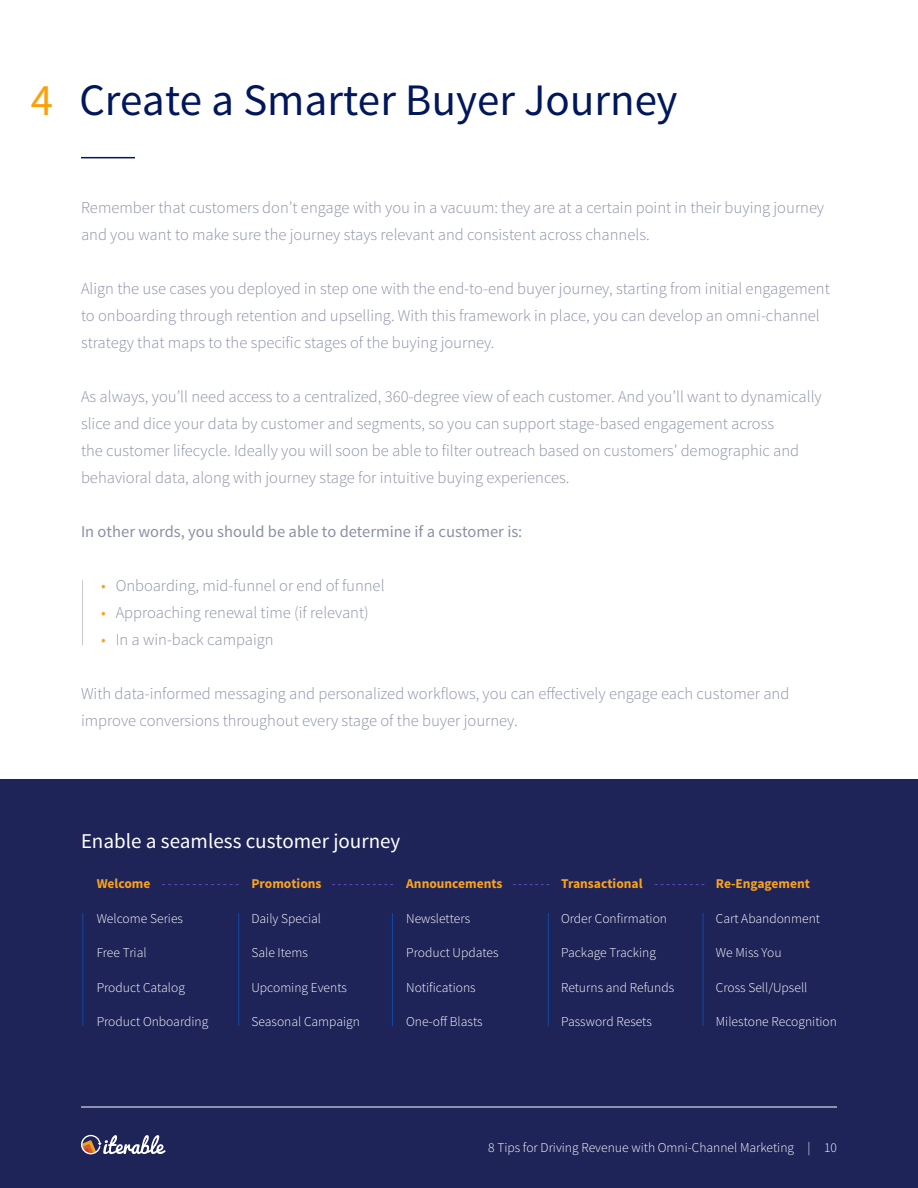
<style>
.page{position:relative;width:918px;height:1188px;background:#fff}
.page>*{position:absolute;margin:0;border:0;box-sizing:border-box;transform-origin:0 0}
.t1{font:45px "Source Sans Pro";color:#00175c}
.t2{font:45px "Source Sans Pro";color:#faa10a}
.t3{font:21px "Source Sans Pro";color:#fff}
.t4{font:300 16.5px/27px "Source Sans Pro";color:#8a91a6}
.t5{font:16.5px "Source Sans Pro";color:#8a91a6}
.t6{font:300 13.5px "Source Sans Pro";color:#fff}
.t7{font:700 13.5px "Source Sans Pro";color:#faa21b}
.s1{color:#faa21b}
</style>
<div class="page">
<div style="left:0;top:780px;width:918px;height:408px;background:#1e2358"></div>
<hr style="left:81px;top:157px;width:54px;height:1px;background:#00175c">
<hr style="left:82px;top:913px;width:1px;height:113px;background:#0074ff">
<hr style="left:392px;top:913px;width:1px;height:113px;background:#0074ff">
<hr style="left:238px;top:913px;width:1px;height:113px;background:#0074ff">
<hr style="left:548px;top:913px;width:1px;height:113px;background:#0074ff">
<hr style="left:703px;top:913px;width:1px;height:113px;background:#0074ff">
<svg style="left:162px;top:884px;width:77px;height:1px"></svg>
<svg style="left:332px;top:884px;width:61px;height:1px"></svg>
<svg style="left:513px;top:884px;width:36px;height:1px"></svg>
<svg style="left:655px;top:884px;width:49px;height:1px"></svg>
<hr style="left:82px;top:580px;width:1px;height:65px;background:#c4c8d2">
<svg style="left:81px;top:1135px;width:85px;height:19px"></svg>
<hr style="left:81px;top:1107px;width:756px;height:1px;background:#fff">
<h1 class="t2" style="left:31px;top:72px;width:24px">4</h1>
<h1 class="t1" style="left:80px;top:72px;width:600px">Create a Smarter Buyer Journey</h1>
<p class="t4" style="left:81px;top:194px;width:745px">Remember that customers don’t engage with you in a vacuum: they are at a certain point in their buying journey and you want to make sure the journey stays relevant and consistent across channels.</p>
<p class="t4" style="left:81px;top:275px;width:750px">Align the use cases you deployed in step one with the end-to-end buyer journey, starting from initial engagement to onboarding through retention and upselling. With this framework in place, you can develop an omni-channel strategy that maps to the specific stages of the buying journey.</p>
<p class="t4" style="left:81px;top:383px;width:742px">As always, you’ll need access to a centralized, 360-degree view of each customer. And you’ll want to dynamically slice and dice your data by customer and segments, so you can support stage-based engagement across<br>the customer lifecycle. Ideally you will soon be able to filter outreach based on customers’ demographic and behavioral data, along with journey stage for intuitive buying experiences.</p>
<p class="t5" style="left:81px;top:521px;width:443px">In other words, you should be able to determine if a customer is:</p>
<p class="t4" style="left:101px;top:572px;width:285px"><span class="s1">•</span> Onboarding, mid-funnel or end of funnel</p>
<p class="t4" style="left:101px;top:599px;width:269px"><span class="s1">•</span> Approaching renewal time (if relevant)</p>
<p class="t4" style="left:101px;top:626px;width:174px"><span class="s1">•</span> In a win-back campaign</p>
<p class="t4" style="left:81px;top:680px;width:710px">With data-informed messaging and personalized workflows, you can effectively engage each customer and improve conversions throughout every stage of the buyer journey.</p>
<p class="t3" style="left:81px;top:828px;width:321px">Enable a seamless customer journey</p>
<p class="t7" style="left:97px;top:875px;width:55px">Welcome</p>
<p class="t6" style="left:97px;top:910px;width:88px">Welcome Series</p>
<p class="t6" style="left:97px;top:945px;width:51px">Free Trial</p>
<p class="t6" style="left:97px;top:979px;width:90px">Product Catalog</p>
<p class="t6" style="left:97px;top:1014px;width:113px">Product Onboarding</p>
<p class="t7" style="left:251px;top:875px;width:72px">Promotions</p>
<p class="t6" style="left:251px;top:910px;width:71px">Daily Special</p>
<p class="t6" style="left:251px;top:945px;width:58px">Sale Items</p>
<p class="t6" style="left:251px;top:979px;width:97px">Upcoming Events</p>
<p class="t6" style="left:251px;top:1014px;width:110px">Seasonal Campaign</p>
<p class="t7" style="left:406px;top:875px;width:98px">Announcements</p>
<p class="t6" style="left:406px;top:910px;width:65px">Newsletters</p>
<p class="t6" style="left:406px;top:945px;width:94px">Product Updates</p>
<p class="t6" style="left:406px;top:979px;width:71px">Notifications</p>
<p class="t6" style="left:406px;top:1014px;width:78px">One-off Blasts</p>
<p class="t7" style="left:561px;top:875px;width:83px">Transactional</p>
<p class="t6" style="left:561px;top:910px;width:108px">Order Confirmation</p>
<p class="t6" style="left:561px;top:945px;width:96px">Package Tracking</p>
<p class="t6" style="left:561px;top:979px;width:115px">Returns and Refunds</p>
<p class="t6" style="left:561px;top:1014px;width:92px">Password Resets</p>
<p class="t7" style="left:716px;top:875px;width:96px">Re-Engagement</p>
<p class="t6" style="left:716px;top:910px;width:106px">Cart Abandonment</p>
<p class="t6" style="left:716px;top:945px;width:67px">We Miss You</p>
<p class="t6" style="left:716px;top:979px;width:93px">Cross Sell/Upsell</p>
<p class="t6" style="left:716px;top:1014px;width:123px">Milestone Recognition</p>
<p class="t6" style="left:488px;top:1139px;width:350px">8 Tips for Driving Revenue with Omni-Channel Marketing | 10</p>
</div>
